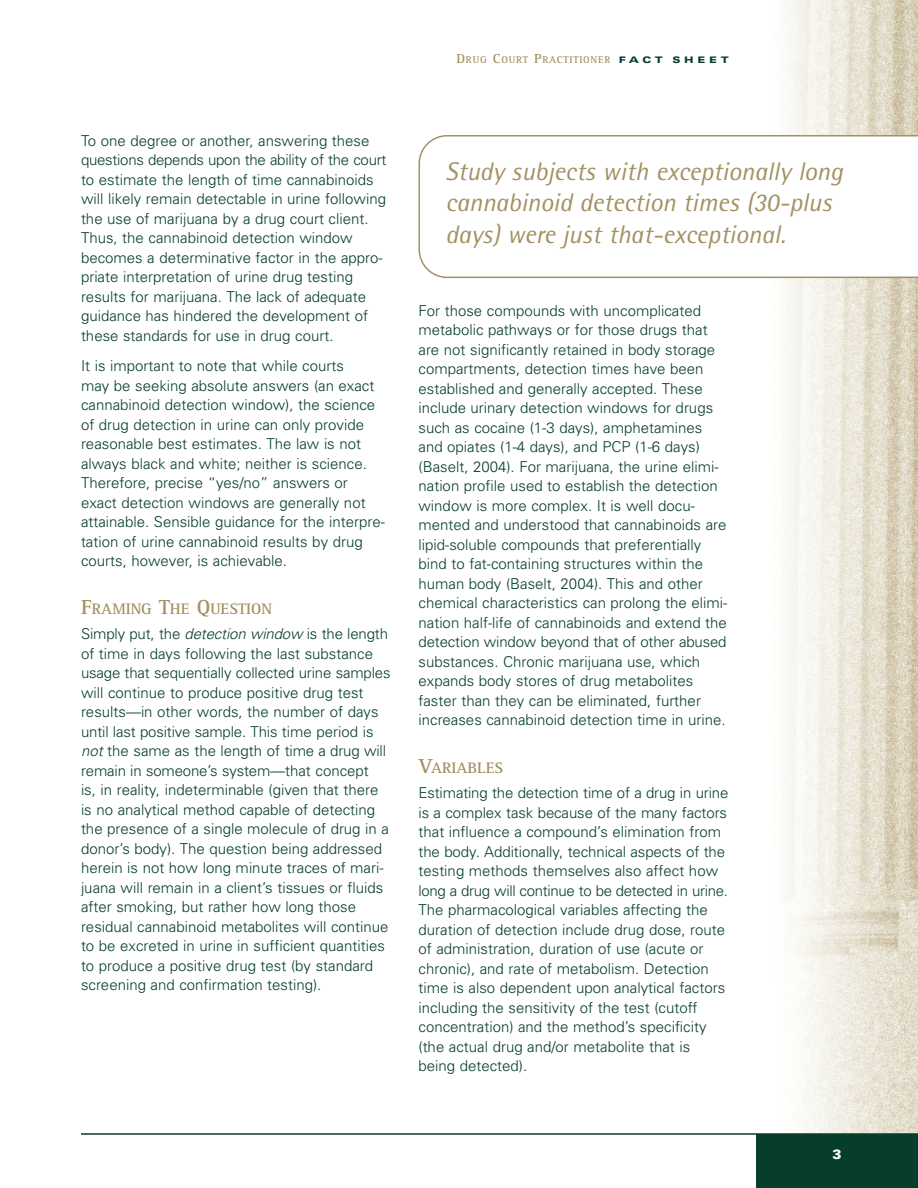
<style>
.page{position:relative;width:918px;height:1188px;background:#fff}
.page>*{position:absolute;margin:0;border:0;box-sizing:border-box;transform-origin:0 0}
.t1{font:italic 25.5px/31.5px "Rotis Semi Sans";color:#a29161}
.t2{font:700 15.75px "Rotis Serif";color:#a29161}
.t3{font:300 15px/19.5px "Univers";color:#073e2b}
.t4{font:900 13.5px "Univers";color:#fff}
.t5{font:700 10.2px "Rotis Serif";letter-spacing:.075em;color:#a29161}
.s1{font-size:13.5px}
.s2{font-family:"Univers";font-weight:900;font-stretch:expanded;font-size:9px;color:#073e2b}
.s3{font-size:21px}
.s4{font-style:italic}
</style>
<div class="page">
<img style="left:756px;top:0;width:162px;height:1133px">
<div style="left:756px;top:1134px;width:162px;height:54px;background:#073e2b"></div>
<hr style="left:81px;top:1133px;width:837px;height:2px;background:#073e2b">
<svg style="left:418px;top:135px;width:500px;height:143px"></svg>
<p class="t5" style="left:456px;top:57px;width:274px"><span class="s1">D</span>RUG <span class="s1">C</span>OURT <span class="s1">P</span>RACTITIONER <span class="s2">F A C T S H E E T</span></p>
<p class="t3" style="left:81px;top:132px;width:307px">To one degree or another, answering these questions depends upon the ability of the court to estimate the length of time cannabinoids will likely remain detectable in urine following the use of marijuana by a drug court client.<br>Thus, the cannabinoid detection window becomes a determinative factor in the appro&shy;priate interpretation of urine drug testing results for marijuana. The lack of adequate guidance has hindered the development of these standards for use in drug court.</p>
<p class="t3" style="left:81px;top:357px;width:305px">It is important to note that while courts<br>may be seeking absolute answers (an exact cannabinoid detection window), the science of drug detection in urine can only provide reasonable best estimates. The law is not always black and white; neither is science.<br>Therefore, precise “yes/no” answers or exact detection windows are generally not attainable. Sensible guidance for the interpre&shy;tation of urine cannabinoid results by drug courts, however, is achievable.</p>
<p class="t2" style="left:81px;top:604px;width:192px"><span class="s3">F</span>RAMING <span class="s3">T</span>HE <span class="s3">Q</span>UESTION</p>
<p class="t3" style="left:81px;top:625px;width:311px">Simply put, the <span class="s4">detection window</span> is the length of time in days following the last substance usage that sequentially collected urine samples will continue to produce positive drug test results—in other words, the number of days until last positive sample. This time period is <span class="s4">not</span> the same as the length of time a drug will remain in someone’s system—that concept<br>is, in reality, indeterminable (given that there is no analytical method capable of detecting the presence of a single molecule of drug in a donor’s body). The question being addressed herein is not how long minute traces of mari&shy;juana will remain in a client’s tissues or fluids after smoking, but rather how long those residual cannabinoid metabolites will continue to be excreted in urine in sufficient quantities to produce a positive drug test (by standard screening and confirmation testing).</p>
<h1 class="t1" style="left:446px;top:158px;width:399px">Study subjects with exceptionally long cannabinoid detection times (30-plus days) were just that-exceptional.</h1>
<p class="t3" style="left:419px;top:302px;width:310px">For those compounds with uncomplicated metabolic pathways or for those drugs that are not significantly retained in body storage compartments, detection times have been established and generally accepted. These include urinary detection windows for drugs such as cocaine (1-3 days), amphetamines and opiates (1-4 days), and PCP (1-6 days) (Baselt, 2004). For marijuana, the urine elimi&shy;nation profile used to establish the detection window is more complex. It is well docu&shy;mented and understood that cannabinoids are lipid-soluble compounds that preferentially bind to fat-containing structures within the human body (Baselt, 2004). This and other chemical characteristics can prolong the elimi&shy;nation half-life of cannabinoids and extend the detection window beyond that of other abused substances. Chronic marijuana use, which expands body stores of drug metabolites faster than they can be eliminated, further increases cannabinoid detection time in urine.</p>
<p class="t2" style="left:419px;top:763px;width:86px"><span class="s3">V</span>ARIABLES</p>
<p class="t3" style="left:419px;top:785px;width:311px">Estimating the detection time of a drug in urine is a complex task because of the many factors that influence a compound’s elimination from the body. Additionally, technical aspects of the testing methods themselves also affect how long a drug will continue to be detected in urine.<br>The pharmacological variables affecting the duration of detection include drug dose, route of administration, duration of use (acute or chronic), and rate of metabolism. Detection time is also dependent upon analytical factors including the sensitivity of the test (cutoff concentration) and the method’s specificity (the actual drug and/or metabolite that is being detected).</p>
<p class="t4" style="left:832px;top:1149px;width:11px">3</p>
</div>
